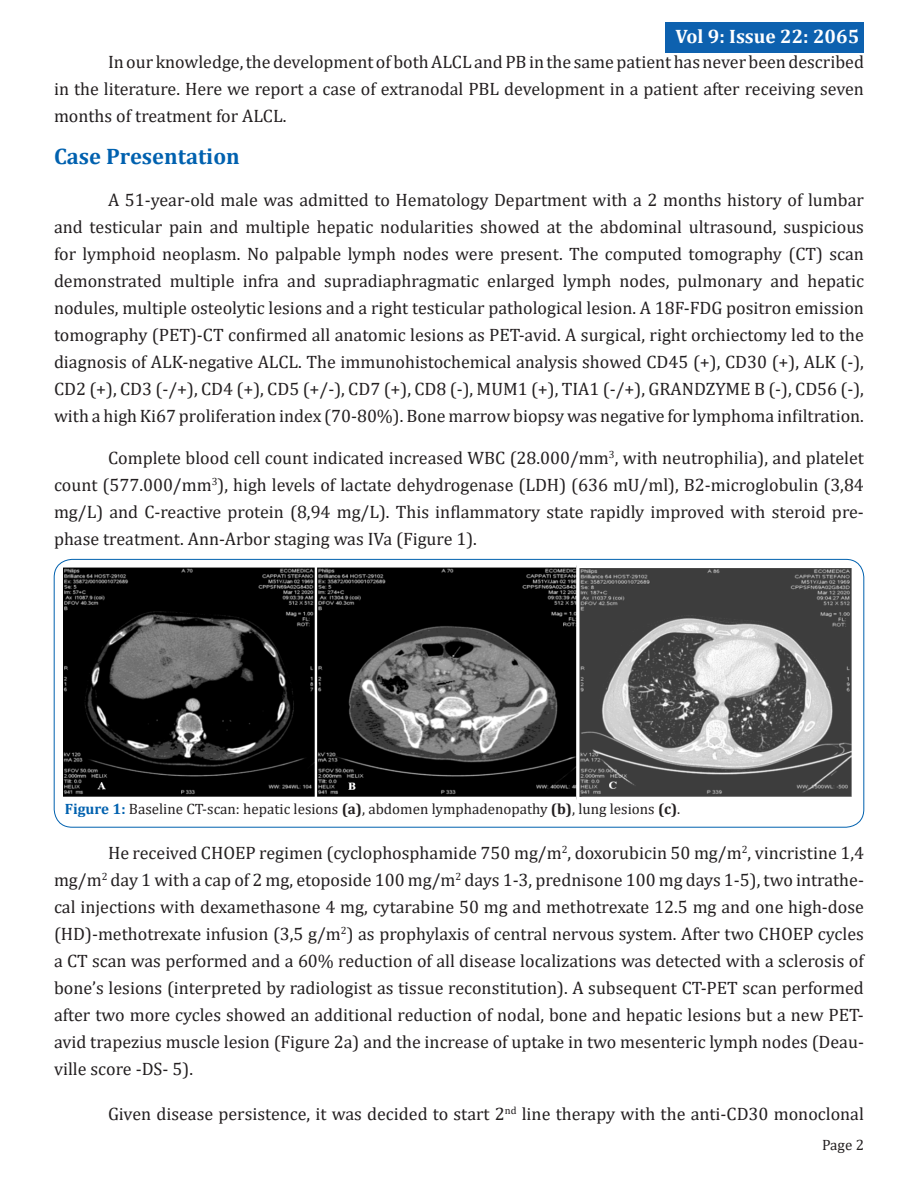
<style>
.page{position:relative;width:918px;height:1188px;background:#fff}
.page>*{position:absolute;margin:0;border:0;box-sizing:border-box;transform-origin:0 0}
.t1{font:700 22.5px "Cambria";color:#0061af}
.t2{font:700 19.5px "Cambria";color:#fff}
.t3{font:18px/27px "Cambria";color:#231f20;text-align:justify}
.t4{font:15px "Cambria";color:#231f20}
.s1{font-weight:700;color:#0061af}
.s2{font-weight:700}
</style>
<div class="page">
<div style="left:666px;top:22px;width:198px;height:30px;background:#0d61af"></div>
<img style="left:63px;top:566px;width:789px;height:233px">
<p class="t2" style="left:676px;top:22px;width:185px">Vol 9: Issue 22: 2065</p>
<p class="t3" style="left:54px;top:48px;width:812px;text-indent:54px">In our knowledge, the development of both ALCL and PB in the same patient has never been described in the literature. Here we report a case of extranodal PBL development in a patient after receiving seven months of treatment for ALCL.</p>
<p class="t1" style="left:54px;top:140px;width:187px">Case Presentation</p>
<p class="t3" style="left:54px;top:186px;width:812px;text-indent:54px">A 51-year-old male was admitted to Hematology Department with a 2 months history of lumbar and testicular pain and multiple hepatic nodularities showed at the abdominal ultrasound, suspicious for lymphoid neoplasm. No palpable lymph nodes were present. The computed tomography (CT) scan demonstrated multiple infra and supradiaphragmatic enlarged lymph nodes, pulmonary and hepatic nodules, multiple osteolytic lesions and a right testicular pathological lesion. A 18F-FDG positron emission tomography (PET)-CT confirmed all anatomic lesions as PET-avid. A surgical, right orchiectomy led to the diagnosis of ALK-negative ALCL. The immunohistochemical analysis showed CD45 (+), CD30 (+), ALK (-), CD2 (+), CD3 (-/+), CD4 (+), CD5 (+/-), CD7 (+), CD8 (-), MUM1 (+), TIA1 (-/+), GRANDZYME B (-), CD56 (-), with a high Ki67 proliferation index (70-80%). Bone marrow biopsy was negative for lymphoma infiltration.</p>
<p class="t3" style="left:54px;top:444px;width:811px;text-indent:54px">Complete blood cell count indicated increased WBC (28.000/mm<sup>3</sup>, with neutrophilia), and platelet count (577.000/mm<sup>3</sup>), high levels of lactate dehydrogenase (LDH) (636 mU/ml), B2-microglobulin (3,84 mg/L) and C-reactive protein (8,94 mg/L). This inflammatory state rapidly improved with steroid pre&shy;phase treatment. Ann-Arbor staging was IVa (Figure 1).</p>
<p class="t4" style="left:65px;top:800px;width:617px"><span class="s1">Figure 1:</span> Baseline CT-scan: hepatic lesions <span class="s2">(a)</span>, abdomen lymphadenopathy <span class="s2">(b)</span>, lung lesions <span class="s2">(c)</span>.</p>
<p class="t3" style="left:54px;top:839px;width:811px;text-indent:54px">He received CHOEP regimen (cyclophosphamide 750 mg/m<sup>2</sup>, doxorubicin 50 mg/m<sup>2</sup>, vincristine 1,4 mg/m<sup>2</sup> day 1 with a cap of 2 mg, etoposide 100 mg/m<sup>2</sup> days 1-3, prednisone 100 mg days 1-5), two intrathe&shy;cal injections with dexamethasone 4 mg, cytarabine 50 mg and methotrexate 12.5 mg and one high-dose (HD)-methotrexate infusion (3,5 g/m<sup>2</sup>) as prophylaxis of central nervous system. After two CHOEP cycles a CT scan was performed and a 60% reduction of all disease localizations was detected with a sclerosis of bone’s lesions (interpreted by radiologist as tissue reconstitution). A subsequent CT-PET scan performed after two more cycles showed an additional reduction of nodal, bone and hepatic lesions but a new PET&shy;avid trapezius muscle lesion (Figure 2a) and the increase of uptake in two mesenteric lymph nodes (Deau&shy;ville score -DS- 5).</p>
<p class="t3" style="left:108px;top:1100px;width:757px">Given disease persistence, it was decided to start 2<sup>nd</sup> line therapy with the anti-CD30 monoclonal</p>
<p class="t4" style="left:822px;top:1136px;width:43px">Page 2</p>
</div>
